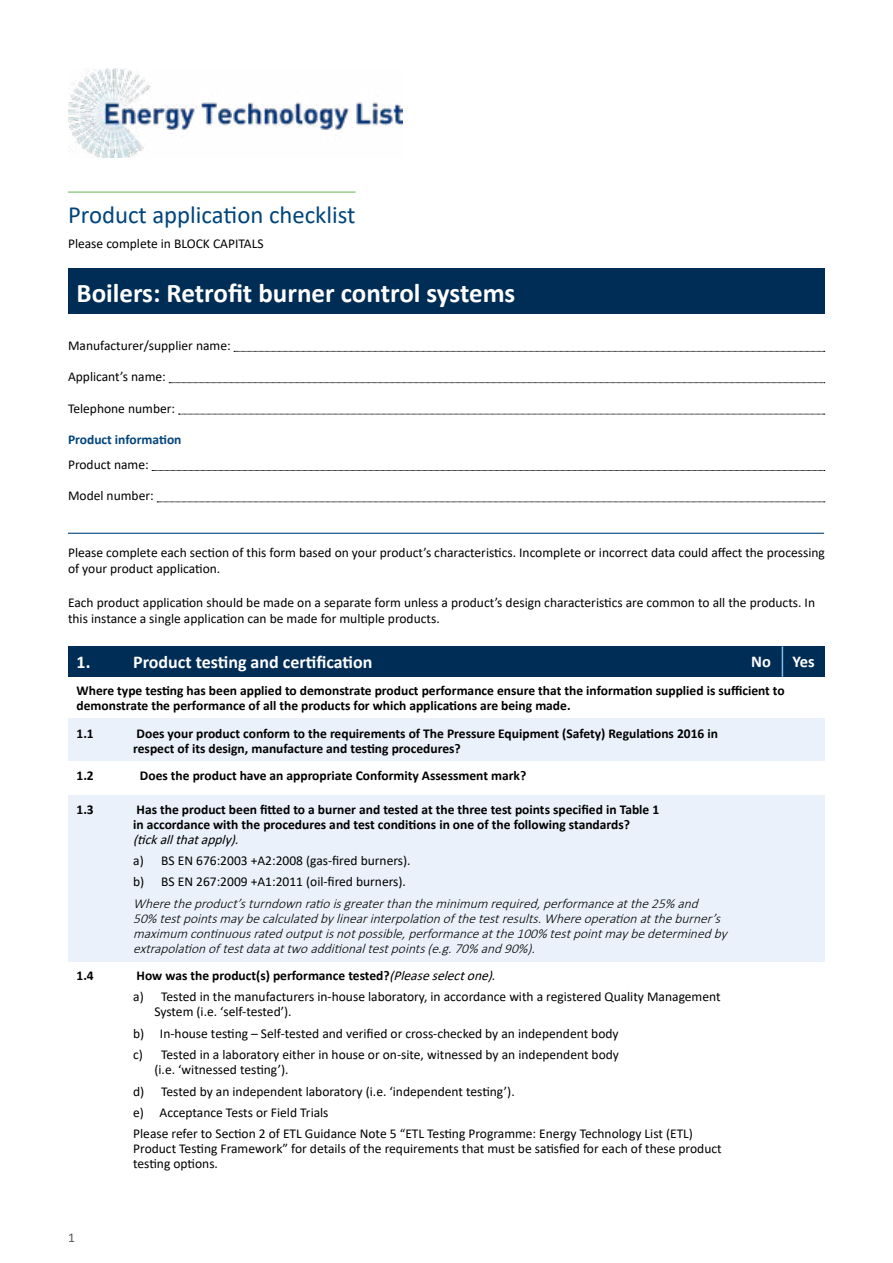
<style>
.page{position:relative;width:893px;height:1263px;background:#fff}
.page>*{position:absolute;margin:0;border:0;box-sizing:border-box;transform-origin:0 0}
.t1{font:700 27px "Calibri";color:#fff}
.t2{font:24.75px "Calibri";color:#00447c}
.t3{font:700 18px "Calibri";color:#fff}
.t4{font:700 16.5px "Calibri";color:#fff}
.t5{font:13.5px/15px "Calibri";color:#000}
.t6{font:700 13.5px/15px "Calibri";color:#000}
.t7{font:italic 300 13.5px/15px "Calibri";color:#000}
.t8{font:700 13.5px "Calibri";color:#00447c}
.t9{font:13.5px "Calibri";color:#58595b}
.s1{font-weight:400;font-style:italic}
.s2{font-weight:400}
</style>
<div class="page">
<hr style="left:68px;top:191px;width:288px;height:2px;background:#97ce8b">
<svg style="left:234px;top:351px;width:591px;height:1px"></svg>
<svg style="left:169px;top:382px;width:656px;height:1px"></svg>
<svg style="left:179px;top:414px;width:646px;height:1px"></svg>
<svg style="left:152px;top:470px;width:673px;height:1px"></svg>
<svg style="left:157px;top:502px;width:668px;height:1px"></svg>
<hr style="left:68px;top:533px;width:756px;height:1px;background:#00447c">
<div style="left:68px;top:719px;width:57px;height:42px;background:#eaf1fa"></div>
<div style="left:125px;top:719px;width:615px;height:42px;background:#eaf1fa"></div>
<div style="left:740px;top:719px;width:42px;height:42px;background:#eaf1fa"></div>
<div style="left:782px;top:719px;width:43px;height:42px;background:#eaf1fa"></div>
<div style="left:68px;top:795px;width:57px;height:166px;background:#eaf1fa"></div>
<div style="left:125px;top:795px;width:615px;height:166px;background:#eaf1fa"></div>
<div style="left:740px;top:795px;width:42px;height:166px;background:#eaf1fa"></div>
<div style="left:782px;top:795px;width:43px;height:166px;background:#eaf1fa"></div>
<img style="left:68px;top:68px;width:334px;height:89px">
<div style="left:68px;top:268px;width:757px;height:46px;background:#002d56"></div>
<div style="left:68px;top:646px;width:57px;height:31px;background:#002d56"></div>
<div style="left:125px;top:646px;width:615px;height:31px;background:#002d56"></div>
<div style="left:740px;top:646px;width:42px;height:31px;background:#002d56"></div>
<div style="left:782px;top:646px;width:43px;height:31px;background:#002d56"></div>
<hr style="left:782px;top:646px;width:1px;height:31px;background:#86bbe6">
<h1 class="t2" style="left:68px;top:197px;width:289px">Product application checklist</h1>
<p class="t5" style="left:68px;top:235px;width:197px">Please complete in BLOCK CAPITALS</p>
<h2 class="t1" style="left:77px;top:273px;width:440px">Boilers: Retrofit burner control systems</h2>
<p class="t5" style="left:68px;top:337px;width:164px">Manufacturer/supplier name:</p>
<p class="t5" style="left:68px;top:369px;width:99px">Applicant’s name:</p>
<p class="t5" style="left:68px;top:400px;width:109px">Telephone number:</p>
<h3 class="t8" style="left:68px;top:430px;width:115px">Product information</h3>
<p class="t5" style="left:68px;top:457px;width:82px">Product name:</p>
<p class="t5" style="left:68px;top:488px;width:87px">Model number:</p>
<p class="t5" style="left:68px;top:544px;width:758px;line-height:16.5px">Please complete each section of this form based on your product’s characteristics. Incomplete or incorrect data could affect the processing of your product application.</p>
<p class="t5" style="left:68px;top:594px;width:749px;line-height:16.5px">Each product application should be made on a separate form unless a product’s design characteristics are common to all the products. In this instance a single application can be made for multiple products.</p>
<h3 class="t3" style="left:77px;top:649px;width:297px">1. Product testing and certification</h3>
<p class="t4" style="left:751px;top:650px;width:21px">No</p>
<p class="t4" style="left:793px;top:650px;width:24px">Yes</p>
<p class="t6" style="left:77px;top:683px;width:710px">Where type testing has been applied to demonstrate product performance ensure that the information supplied is sufficient to demonstrate the performance of all the products for which applications are being made.</p>
<p class="t6" style="left:77px;top:725px;width:19px">1.1</p>
<p class="t6" style="left:133px;top:725px;width:586px">Does your product conform to the requirements of The Pressure Equipment (Safety) Regulations 2016 in respect of its design, manufacture and testing procedures?</p>
<p class="t6" style="left:77px;top:767px;width:19px">1.2</p>
<p class="t6" style="left:140px;top:767px;width:388px">Does the product have an appropriate Conformity Assessment mark?</p>
<p class="t6" style="left:77px;top:801px;width:19px">1.3</p>
<p class="t6" style="left:133px;top:801px;width:528px">Has the product been fitted to a burner and tested at the three test points specified in Table 1 in accordance with the procedures and test conditions in one of the following standards? <span class="s1">(tickallthatapply).</span></p>
<p class="t5" style="left:133px;top:853px;width:279px">a) BS EN 676:2003 +A2:2008 (gas-fired burners).</p>
<p class="t5" style="left:133px;top:874px;width:274px">b) BS EN 267:2009 +A1:2011 (oil-fired burners).</p>
<p class="t7" style="left:133px;top:896px;width:599px">Wheretheproduct’sturndownratioisgreaterthantheminimum required,performanceatthe25% and 50% testpointsmaybecalculatedbylinearinterpolationofthetestresults.Whereoperationattheburner’s maximum continuousratedoutputisnotpossible,performanceatthe100% testpointmaybedeterminedby extrapolationoftestdataattwoadditionaltestpoints(e.g.70% and90%).</p>
<p class="t6" style="left:77px;top:968px;width:19px">1.4</p>
<p class="t6" style="left:137px;top:968px;width:362px">How was the product(s) performance tested? <span class="s1">(Pleaseselectone)</span><span class="s2">.</span></p>
<p class="t5" style="left:154px;top:989px;width:568px;text-indent:-21px">a) Tested in the manufacturers in-house laboratory, in accordance with a registered Quality Management<br>System (i.e. ‘self-tested’).</p>
<p class="t5" style="left:133px;top:1025px;width:487px">b) In-house testing – Self-tested and verified or cross-checked by an independent body</p>
<p class="t5" style="left:154px;top:1047px;width:466px;text-indent:-21px">c) Tested in a laboratory either in house or on-site, witnessed by an independent body (i.e. ‘witnessed testing’).</p>
<p class="t5" style="left:133px;top:1083px;width:383px">d) Tested by an independent laboratory (i.e. ‘independent testing’).</p>
<p class="t5" style="left:133px;top:1104px;width:197px">e) Acceptance Tests or Field Trials</p>
<p class="t5" style="left:133px;top:1126px;width:590px">Please refer to Section 2 of ETL Guidance Note 5 “ETL Testing Programme: Energy Technology List (ETL)<br>Product Testing Framework” for details of the requirements that must be satisfied for each of these product testing options.</p>
<p class="t9" style="left:68px;top:1228px;width:8px">1</p>
</div>
